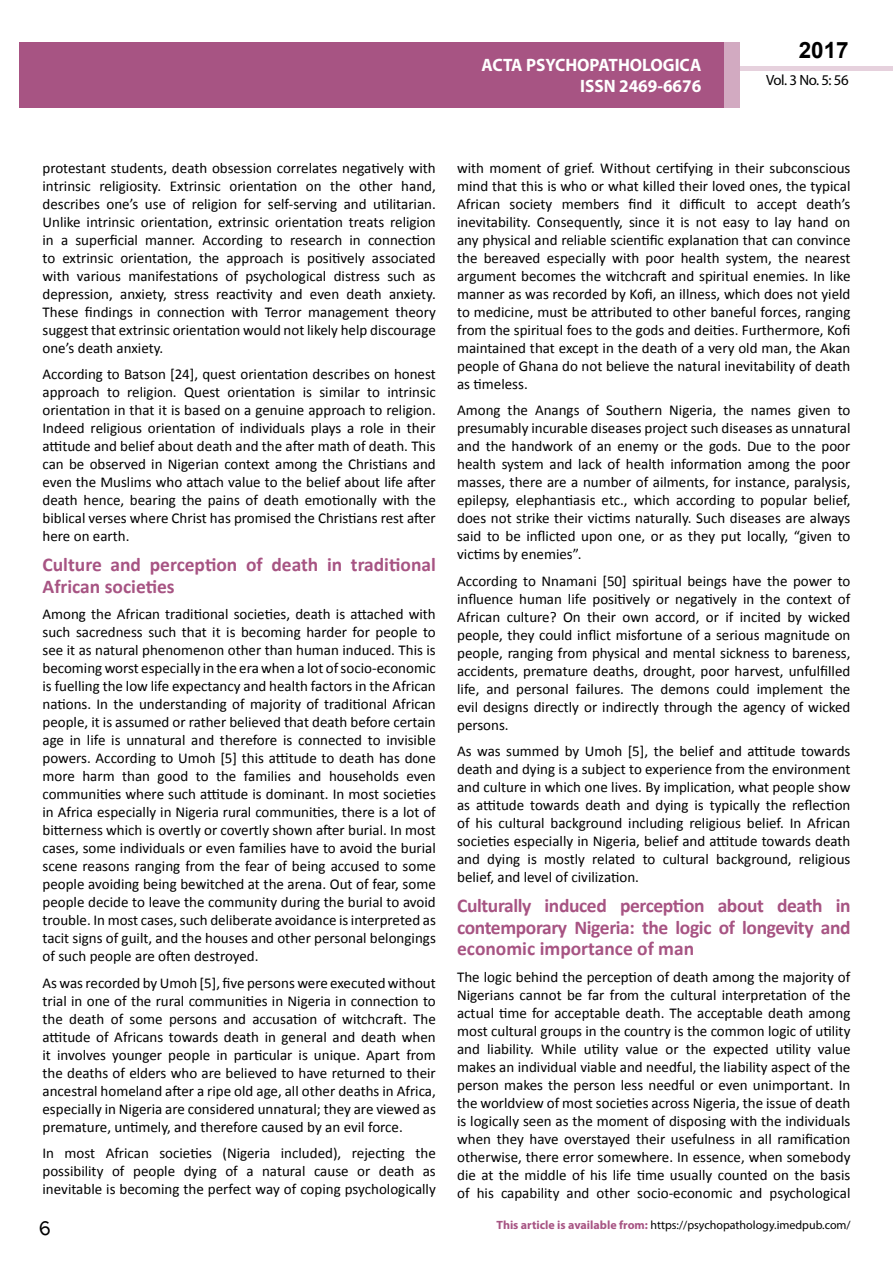
<style>
.page{position:relative;width:893px;height:1263px;background:#fff}
.page>*{position:absolute;margin:0;border:0;box-sizing:border-box;transform-origin:0 0}
.t1{font:25.5px "Tunga";color:#000}
.t2{font:700 22.5px "Arial";color:#000}
.t3{font:700 19.5px/21.5px "Calibri";color:#a75483}
.t4{font:700 18px/21.6px "Myriad Pro";color:#fff;text-align:right;scale:.96 1}
.t5{font:15px/18px "Calibri";color:#000;text-align:justify}
.t6{font:14.85px "Myriad Pro";letter-spacing:-.03em;color:#000}
.t7{font:12px "Myriad Pro";color:#000}
.s1{font-weight:700;color:#a75483}
</style>
<div class="page">
<div style="left:722px;top:66px;width:171px;height:5px;background:#e6d1dd"></div>
<div style="left:19px;top:42px;width:706px;height:66px;background:#a75483"></div>
<div style="left:725px;top:43px;width:15px;height:65px;background:#d2aac1"></div>
<p class="t4" style="left:482px;top:53px;width:230px">ACTA PSYCHOPATHOLOGICA<br>ISSN 2469-6676</p>
<h2 class="t2" style="left:799px;top:35px;width:52px">2017</h2>
<p class="t6" style="left:766px;top:71px;width:84px">Vol. 3 No. 5: 56</p>
<p class="t5" style="left:43px;top:159px;width:395px">protestant students, death obsession correlates negatively with intrinsic religiosity. Extrinsic orientation on the other hand, describes one’s use of religion for self-serving and utilitarian.<br>Unlike intrinsic orientation, extrinsic orientation treats religion in a superficial manner. According to research in connection to extrinsic orientation, the approach is positively associated with various manifestations of psychological distress such as depression, anxiety, stress reactivity and even death anxiety.<br>These findings in connection with Terror management theory suggest that extrinsic orientation would not likely help discourage one’s death anxiety.</p>
<p class="t5" style="left:43px;top:365px;width:395px">According to Batson [24], quest orientation describes on honest approach to religion. Quest orientation is similar to intrinsic orientation in that it is based on a genuine approach to religion.<br>Indeed religious orientation of individuals plays a role in their attitude and belief about death and the after math of death. This can be observed in Nigerian context among the Christians and even the Muslims who attach value to the belief about life after death hence, bearing the pains of death emotionally with the biblical verses where Christ has promised the Christians rest after here on earth.</p>
<h3 class="t3" style="left:43px;top:554px;width:395px">Culture and perception of death in traditional<br>African societies</h3>
<p class="t5" style="left:43px;top:605px;width:395px">Among the African traditional societies, death is attached with such sacredness such that it is becoming harder for people to see it as natural phenomenon other than human induced. This is becoming worst especially in the era when a lot of socio-economic is fuelling the low life expectancy and health factors in the African nations. In the understanding of majority of traditional African people, it is assumed or rather believed that death before certain age in life is unnatural and therefore is connected to invisible powers. According to Umoh [5] this attitude to death has done more harm than good to the families and households even communities where such attitude is dominant. In most societies in Africa especially in Nigeria rural communities, there is a lot of bitterness which is overtly or covertly shown after burial. In most cases, some individuals or even families have to avoid the burial scene reasons ranging from the fear of being accused to some people avoiding being bewitched at the arena. Out of fear, some people decide to leave the community during the burial to avoid trouble. In most cases, such deliberate avoidance is interpreted as tacit signs of guilt, and the houses and other personal belongings of such people are often destroyed.</p>
<p class="t5" style="left:43px;top:974px;width:395px">As was recorded by Umoh [5], five persons were executed without trial in one of the rural communities in Nigeria in connection to the death of some persons and accusation of witchcraft. The attitude of Africans towards death in general and death when it involves younger people in particular is unique. Apart from the deaths of elders who are believed to have returned to their ancestral homeland after a ripe old age, all other deaths in Africa, especially in Nigeria are considered unnatural; they are viewed as premature, untimely, and therefore caused by an evil force.</p>
<p class="t5" style="left:43px;top:1144px;width:395px">In most African societies (Nigeria included), rejecting the possibility of people dying of a natural cause or death as inevitable is becoming the perfect way of coping psychologically</p>
<p class="t5" style="left:457px;top:159px;width:395px">with moment of grief. Without certifying in their subconscious mind that this is who or what killed their loved ones, the typical African society members find it difficult to accept death’s inevitability. Consequently, since it is not easy to lay hand on any physical and reliable scientific explanation that can convince the bereaved especially with poor health system, the nearest argument becomes the witchcraft and spiritual enemies. In like manner as was recorded by Kofi, an illness, which does not yield to medicine, must be attributed to other baneful forces, ranging from the spiritual foes to the gods and deities. Furthermore, Kofi maintained that except in the death of a very old man, the Akan people of Ghana do not believe the natural inevitability of death as timeless.</p>
<p class="t5" style="left:457px;top:401px;width:395px">Among the Anangs of Southern Nigeria, the names given to presumably incurable diseases project such diseases as unnatural and the handwork of an enemy or the gods. Due to the poor health system and lack of health information among the poor masses, there are a number of ailments, for instance, paralysis, epilepsy, elephantiasis etc., which according to popular belief, does not strike their victims naturally. Such diseases are always said to be inflicted upon one, or as they put locally, “given to victims by enemies”.</p>
<p class="t5" style="left:457px;top:572px;width:395px">According to Nnamani [50] spiritual beings have the power to influence human life positively or negatively in the context of African culture? On their own accord, or if incited by wicked people, they could inflict misfortune of a serious magnitude on people, ranging from physical and mental sickness to bareness, accidents, premature deaths, drought, poor harvest, unfulfilled life, and personal failures. The demons could implement the evil designs directly or indirectly through the agency of wicked persons.</p>
<p class="t5" style="left:457px;top:742px;width:395px">As was summed by Umoh [5], the belief and attitude towards death and dying is a subject to experience from the environment and culture in which one lives. By implication, what people show as attitude towards death and dying is typically the reflection of his cultural background including religious belief. In African societies especially in Nigeria, belief and attitude towards death and dying is mostly related to cultural background, religious belief, and level of civilization.</p>
<h3 class="t3" style="left:457px;top:895px;width:395px;text-align:justify">Culturally induced perception about death in contemporary Nigeria: the logic of longevity and economic importance of man</h3>
<p class="t5" style="left:457px;top:968px;width:395px">The logic behind the perception of death among the majority of Nigerians cannot be far from the cultural interpretation of the actual time for acceptable death. The acceptable death among most cultural groups in the country is the common logic of utility and liability. While utility value or the expected utility value makes an individual viable and needful, the liability aspect of the person makes the person less needful or even unimportant. In the worldview of most societies across Nigeria, the issue of death is logically seen as the moment of disposing with the individuals when they have overstayed their usefulness in all ramification otherwise, there error somewhere. In essence, when somebody die at the middle of his life time usually counted on the basis of his capability and other socio-economic and psychological</p>
<h1 class="t1" style="left:39px;top:1211px;width:14px">6</h1>
<p class="t7" style="left:497px;top:1218px;width:356px"><span class="s1">This article is available from:</span> https://psychopathology.imedpub.com/</p>
</div>
